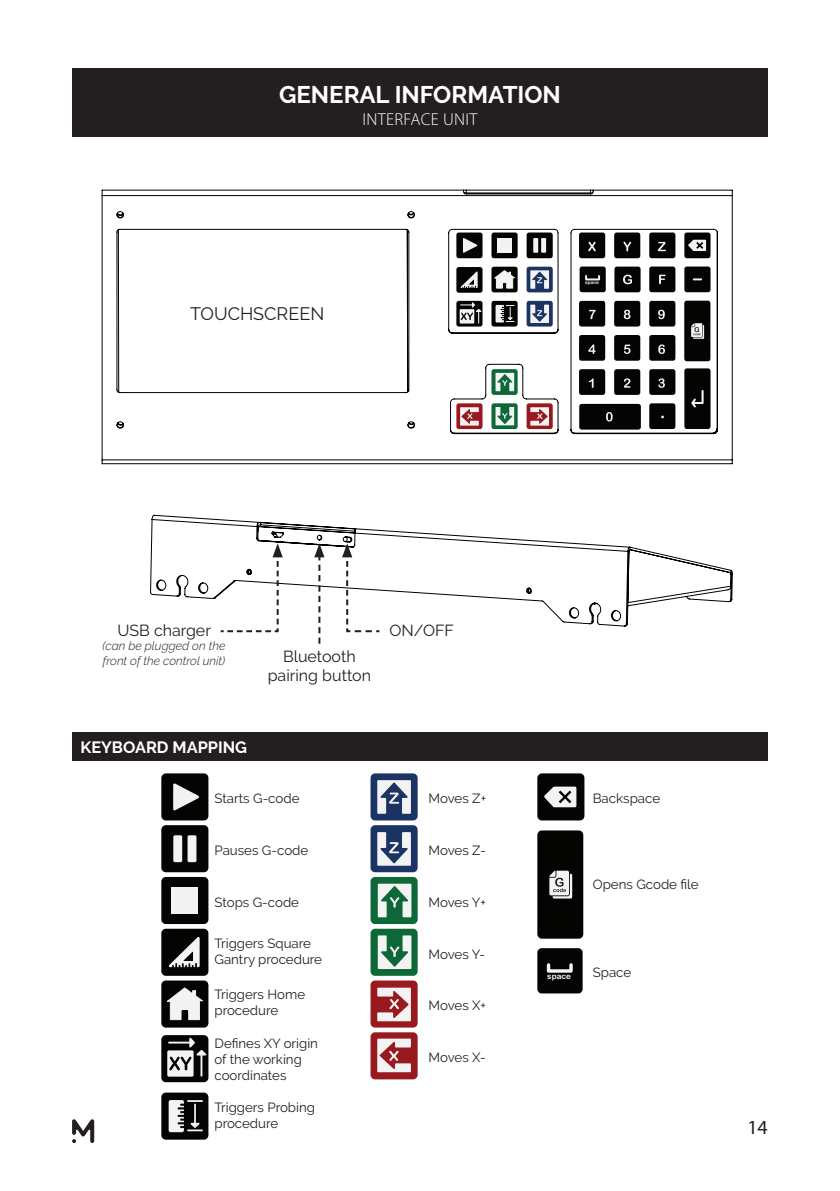
<style>
.page{position:relative;width:840px;height:1191px;background:#fff}
.page>*{position:absolute;margin:0;border:0;box-sizing:border-box;transform-origin:0 0}
.t1{font:700 24px "Raleway";color:#fff}
.t2{font:20px "Myriad Pro";color:#231f20}
.t3{font:18px "Raleway";color:#231f20}
.t4{font:300 17.2px "Myriad Pro";letter-spacing:.02em;color:#fff}
.t5{font:700 16.4px "Raleway";color:#fff}
.t6{font:16px "Raleway";color:#231f20}
.t7{font:13.2px/16px "Raleway";color:#231f20}
.t8{font:italic 300 12px/14.4px "Raleway";color:#231f20}
.t9{font:8px "Arial Rounded MT Bold";color:#fff}
.t10{font:4.6px "Arial Rounded MT Bold";color:#fff}
</style>
<div class="page">
<svg style="left:72px;top:1119px;width:22px;height:24px"></svg>
<div style="left:72px;top:68px;width:695px;height:68px;background:#231f20"></div>
<svg style="left:101px;top:189px;width:631px;height:275px"></svg>
<svg style="left:150px;top:514px;width:582px;height:113px"></svg>
<svg style="left:342px;top:543px;width:39px;height:90px"></svg>
<svg style="left:314px;top:543px;width:10px;height:100px"></svg>
<svg style="left:219px;top:543px;width:63px;height:90px"></svg>
<div style="left:456px;top:232px;width:26px;height:26px;background:#040503;border-radius:3px"></div>
<div style="left:526px;top:267px;width:26px;height:25px;background:#1b3463;border-radius:3px"></div>
<div style="left:491px;top:267px;width:26px;height:25px;background:#040503;border-radius:3px"></div>
<div style="left:456px;top:267px;width:26px;height:26px;background:#040503;border-radius:3px"></div>
<svg style="left:456px;top:301px;width:26px;height:25px"></svg>
<div style="left:491px;top:301px;width:26px;height:25px;background:#040503;border-radius:3px"></div>
<div style="left:526px;top:301px;width:26px;height:25px;background:#1b3463;border-radius:3px"></div>
<svg style="left:491px;top:369px;width:26px;height:26px"></svg>
<div style="left:456px;top:403px;width:26px;height:26px;background:#991a1e;border-radius:3px"></div>
<svg style="left:491px;top:403px;width:26px;height:26px"></svg>
<svg style="left:526px;top:403px;width:26px;height:26px"></svg>
<div style="left:579px;top:404px;width:61px;height:25px;background:#040503;border-radius:3px"></div>
<div style="left:649px;top:403px;width:26px;height:26px;background:#040503;border-radius:3px"></div>
<div style="left:649px;top:369px;width:26px;height:26px;background:#040503;border-radius:3px"></div>
<div style="left:613px;top:369px;width:27px;height:26px;background:#040503;border-radius:3px"></div>
<div style="left:578px;top:369px;width:27px;height:26px;background:#040503;border-radius:3px"></div>
<div style="left:578px;top:335px;width:27px;height:26px;background:#040503;border-radius:3px"></div>
<div style="left:613px;top:335px;width:27px;height:26px;background:#040503;border-radius:3px"></div>
<div style="left:649px;top:335px;width:26px;height:26px;background:#040503;border-radius:3px"></div>
<div style="left:684px;top:301px;width:26px;height:60px;background:#040503;border-radius:3px"></div>
<div style="left:649px;top:301px;width:26px;height:25px;background:#040503;border-radius:3px"></div>
<div style="left:684px;top:232px;width:26px;height:26px;background:#040503;border-radius:3px"></div>
<div style="left:613px;top:301px;width:27px;height:25px;background:#040503;border-radius:3px"></div>
<div style="left:578px;top:301px;width:27px;height:25px;background:#040503;border-radius:3px"></div>
<svg style="left:463px;top:238px;width:14px;height:15px"></svg>
<div style="left:526px;top:232px;width:26px;height:26px;background:#040503;border-radius:3px"></div>
<div style="left:533px;top:238px;width:5px;height:15px;background:#f3f3f3"></div>
<svg style="left:541px;top:238px;width:4px;height:15px"></svg>
<div style="left:491px;top:232px;width:26px;height:26px;background:#040503;border-radius:3px"></div>
<div style="left:497px;top:238px;width:14px;height:15px;background:#f3f3f3"></div>
<svg style="left:459px;top:302px;width:22px;height:21px"></svg>
<svg style="left:494px;top:270px;width:20px;height:18px"></svg>
<svg style="left:495px;top:305px;width:19px;height:17px"></svg>
<div style="left:649px;top:232px;width:26px;height:26px;background:#040503;border-radius:3px"></div>
<div style="left:578px;top:232px;width:27px;height:26px;background:#040503;border-radius:3px"></div>
<div style="left:613px;top:232px;width:27px;height:26px;background:#040503;border-radius:3px"></div>
<svg style="left:623px;top:242px;width:7px;height:9px"></svg>
<svg style="left:657px;top:242px;width:8px;height:9px"></svg>
<svg style="left:588px;top:242px;width:7px;height:9px"></svg>
<svg style="left:589px;top:310px;width:6px;height:9px"></svg>
<svg style="left:588px;top:344px;width:7px;height:10px"></svg>
<svg style="left:588px;top:378px;width:5px;height:10px"></svg>
<svg style="left:624px;top:378px;width:6px;height:10px"></svg>
<svg style="left:658px;top:378px;width:6px;height:10px"></svg>
<svg style="left:606px;top:412px;width:6px;height:9px"></svg>
<svg style="left:624px;top:344px;width:6px;height:10px"></svg>
<svg style="left:658px;top:344px;width:6px;height:10px"></svg>
<svg style="left:623px;top:310px;width:7px;height:9px"></svg>
<svg style="left:658px;top:310px;width:6px;height:9px"></svg>
<svg style="left:495px;top:407px;width:19px;height:18px"></svg>
<svg style="left:495px;top:373px;width:19px;height:18px"></svg>
<svg style="left:460px;top:407px;width:18px;height:18px"></svg>
<svg style="left:530px;top:407px;width:18px;height:18px"></svg>
<svg style="left:530px;top:305px;width:18px;height:18px"></svg>
<svg style="left:530px;top:270px;width:18px;height:19px"></svg>
<svg style="left:688px;top:240px;width:17px;height:11px"></svg>
<div style="left:684px;top:368px;width:26px;height:61px;background:#040503;border-radius:3px"></div>
<svg style="left:691px;top:390px;width:13px;height:18px"></svg>
<div style="left:614px;top:267px;width:26px;height:25px;background:#040503;border-radius:3px"></div>
<svg style="left:623px;top:275px;width:8px;height:9px"></svg>
<div style="left:649px;top:266px;width:26px;height:26px;background:#040503;border-radius:3px"></div>
<svg style="left:659px;top:275px;width:6px;height:9px"></svg>
<div style="left:684px;top:266px;width:26px;height:26px;background:#040503;border-radius:3px"></div>
<svg style="left:693px;top:278px;width:7px;height:2px"></svg>
<svg style="left:460px;top:271px;width:17px;height:17px"></svg>
<div style="left:579px;top:266px;width:26px;height:26px;background:#040503;border-radius:3px"></div>
<svg style="left:691px;top:323px;width:12px;height:16px"></svg>
<div style="left:584px;top:275px;width:15px;height:5px;border:2px solid #f3f3f3"></div>
<div style="left:161px;top:773px;width:47px;height:47px;background:#040503;border-radius:5px"></div>
<svg style="left:173px;top:783px;width:26px;height:27px"></svg>
<div style="left:161px;top:825px;width:47px;height:47px;background:#040503;border-radius:5px"></div>
<div style="left:173px;top:835px;width:9px;height:27px;background:#f3f3f3;border-radius:2px"></div>
<div style="left:187px;top:835px;width:9px;height:27px;background:#f3f3f3;border-radius:2px"></div>
<div style="left:161px;top:877px;width:47px;height:47px;background:#040503;border-radius:5px"></div>
<div style="left:171px;top:887px;width:27px;height:27px;background:#f3f3f3"></div>
<div style="left:161px;top:928px;width:47px;height:47px;background:#040503;border-radius:5px"></div>
<svg style="left:168px;top:936px;width:31px;height:31px"></svg>
<div style="left:161px;top:980px;width:47px;height:47px;background:#040503;border-radius:5px"></div>
<svg style="left:167px;top:987px;width:36px;height:33px"></svg>
<div style="left:161px;top:1035px;width:47px;height:47px;background:#040503;border-radius:5px"></div>
<svg style="left:167px;top:1037px;width:39px;height:39px"></svg>
<div style="left:161px;top:1092px;width:47px;height:47px;background:#040503;border-radius:5px"></div>
<svg style="left:168px;top:1100px;width:35px;height:32px"></svg>
<div style="left:370px;top:825px;width:47px;height:47px;background:#1b3463;border-radius:5px"></div>
<svg style="left:377px;top:832px;width:33px;height:33px"></svg>
<div style="left:370px;top:773px;width:47px;height:47px;background:#1b3463;border-radius:5px"></div>
<svg style="left:377px;top:780px;width:33px;height:33px"></svg>
<div style="left:370px;top:877px;width:47px;height:47px;background:#0d6736;border-radius:5px"></div>
<svg style="left:377px;top:883px;width:34px;height:34px"></svg>
<div style="left:370px;top:928px;width:47px;height:47px;background:#0d6736;border-radius:5px"></div>
<svg style="left:377px;top:935px;width:34px;height:34px"></svg>
<div style="left:370px;top:980px;width:47px;height:47px;background:#991a1e;border-radius:5px"></div>
<svg style="left:377px;top:987px;width:33px;height:34px"></svg>
<div style="left:370px;top:1032px;width:47px;height:47px;background:#991a1e;border-radius:5px"></div>
<svg style="left:377px;top:1038px;width:33px;height:34px"></svg>
<div style="left:537px;top:773px;width:47px;height:47px;background:#040503;border-radius:5px"></div>
<svg style="left:544px;top:786px;width:32px;height:21px"></svg>
<div style="left:537px;top:830px;width:46px;height:108px;background:#040503;border-radius:5px"></div>
<svg style="left:549px;top:870px;width:23px;height:28px"></svg>
<div style="left:537px;top:948px;width:45px;height:45px;background:#040503;border-radius:4px"></div>
<div style="left:546px;top:963px;width:26px;height:9px;border:3px solid #f3f3f3"></div>
<div style="left:72px;top:732px;width:695px;height:28px;background:#231f20"></div>
<p class="t1" style="left:279px;top:80px;width:283px">GENERAL INFORMATION</p>
<p class="t4" style="left:362px;top:110px;width:117px">INTERFACE UNIT</p>
<p class="t3" style="left:190px;top:303px;width:135px">TOUCHSCREEN</p>
<p class="t10" style="left:585px;top:280px;width:15px">space</p>
<p class="t6" style="left:117px;top:621px;width:95px">USB charger</p>
<p class="t8" style="left:103px;top:639px;width:124px">(can be plugged on the front of the control unit)</p>
<p class="t6" style="left:283px;top:646px;width:74px">Bluetooth</p>
<p class="t6" style="left:267px;top:666px;width:105px">pairing button</p>
<p class="t6" style="left:389px;top:621px;width:66px">ON/OFF</p>
<p class="t5" style="left:80px;top:737px;width:168px">KEYBOARD MAPPING</p>
<p class="t7" style="left:214px;top:790px;width:86px">Starts G-code</p>
<p class="t7" style="left:214px;top:842px;width:95px">Pauses G-code</p>
<p class="t7" style="left:214px;top:894px;width:86px">Stops G-code</p>
<p class="t7" style="left:214px;top:935px;width:109px">Triggers Square<br>Gantry procedure</p>
<p class="t7" style="left:214px;top:986px;width:92px">Triggers Home procedure</p>
<p class="t7" style="left:214px;top:1035px;width:105px">Defines XY origin of the working coordinates</p>
<p class="t7" style="left:214px;top:1098px;width:102px">Triggers Probing procedure</p>
<p class="t7" style="left:428px;top:790px;width:59px">Moves Z+</p>
<p class="t7" style="left:428px;top:842px;width:59px">Moves Z-</p>
<p class="t7" style="left:428px;top:894px;width:59px">Moves Y+</p>
<p class="t7" style="left:428px;top:945px;width:58px">Moves Y-</p>
<p class="t7" style="left:428px;top:997px;width:59px">Moves X+</p>
<p class="t7" style="left:428px;top:1049px;width:59px">Moves X-</p>
<p class="t7" style="left:592px;top:790px;width:69px">Backspace</p>
<p class="t7" style="left:592px;top:876px;width:107px">Opens Gcode file</p>
<p class="t9" style="left:546px;top:971px;width:25px">space</p>
<p class="t7" style="left:592px;top:964px;width:40px">Space</p>
<h2 class="t2" style="left:747px;top:1115px;width:22px">14</h2>
</div>
